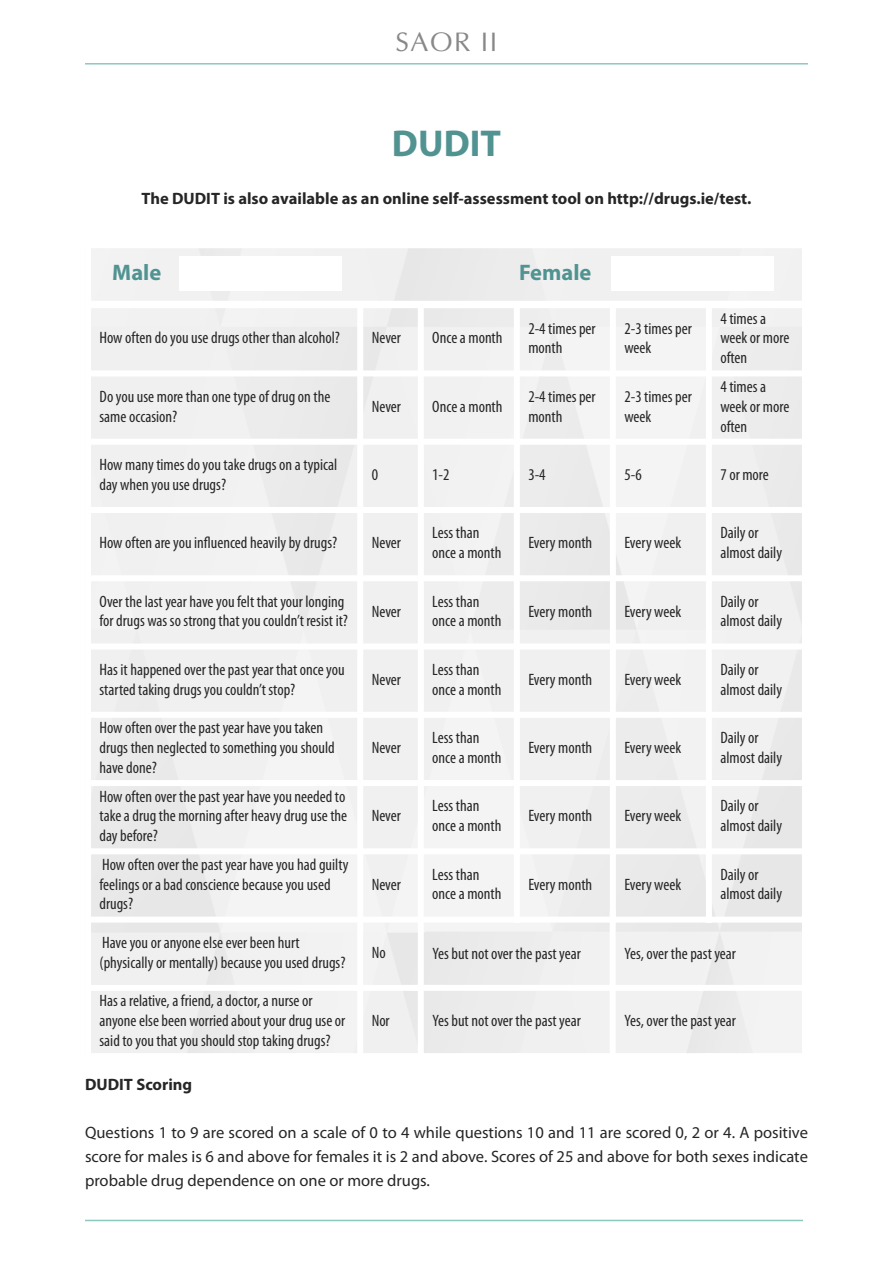
<style>
.page{position:relative;width:893px;height:1263px;background:#fff}
.page>*{position:absolute;margin:0;border:0;box-sizing:border-box;transform-origin:0 0}
.t1{font:700 37.5px "Myriad Pro";color:#519391}
.t2{font:27px "Optima";letter-spacing:.055em;color:#888}
.t3{font:700 22.5px "Myriad Pro";color:#519391}
.t4{font:condensed 16.5px/19.8px "Myriad Pro";color:#272627}
.t5{font:16.5px/24px "Myriad Pro";color:#272627;text-align:justify}
.t6{font:700 16.5px "Myriad Pro";color:#272627}
</style>
<div class="page">
<hr style="left:85px;top:1220px;width:718px;height:1px;background:#8dc8bf">
<hr style="left:85px;top:63px;width:723px;height:2px;background:#8dc8bf">
<div style="left:85px;top:242px;width:723px;height:65px;border:6px solid #fff"></div>
<div style="left:85px;top:302px;width:723px;height:6px;background:#fff"></div>
<div style="left:425px;top:923px;width:376px;height:129px;background:#f0f0f0"></div>
<div style="left:412px;top:985px;width:391px;height:6px;background:#fff"></div>
<div style="left:610px;top:910px;width:6px;height:155px;background:#fff"></div>
<h2 class="t2" style="left:396px;top:26px;width:103px">SAOR II</h2>
<h1 class="t1" style="left:392px;top:129px;width:111px">DUDIT</h1>
<p class="t6" style="left:142px;top:192px;width:611px">The DUDIT is also available as an online self-assessment tool on http://drugs.ie/test.</p>
<h3 class="t3" style="left:112px;top:264px;width:51px">Male</h3>
<h3 class="t3" style="left:519px;top:264px;width:74px">Female</h3>
<p class="t4" style="left:100px;top:329px;width:242px">How often do you use drugs other than alcohol?</p>
<p class="t4" style="left:372px;top:329px;width:31px">Never</p>
<p class="t4" style="left:432px;top:329px;width:72px">Once a month</p>
<p class="t4" style="left:528px;top:320px;width:69px">2-4 times per month</p>
<p class="t4" style="left:624px;top:320px;width:69px">2-3 times per week</p>
<p class="t4" style="left:720px;top:310px;width:70px">4 times a week or more often</p>
<p class="t4" style="left:100px;top:388px;width:232px">Do you use more than one type of drug on the same occasion?</p>
<p class="t4" style="left:372px;top:398px;width:31px">Never</p>
<p class="t4" style="left:432px;top:398px;width:72px">Once a month</p>
<p class="t4" style="left:528px;top:388px;width:69px">2-4 times per month</p>
<p class="t4" style="left:624px;top:388px;width:69px">2-3 times per week</p>
<p class="t4" style="left:720px;top:378px;width:70px">4 times a week or more often</p>
<p class="t4" style="left:100px;top:456px;width:239px">How many times do you take drugs on a typical day when you use drugs?</p>
<p class="t4" style="left:372px;top:466px;width:8px">0</p>
<p class="t4" style="left:432px;top:466px;width:19px">1-2</p>
<p class="t4" style="left:528px;top:466px;width:19px">3-4</p>
<p class="t4" style="left:624px;top:466px;width:19px">5-6</p>
<p class="t4" style="left:720px;top:466px;width:50px">7 or more</p>
<p class="t4" style="left:100px;top:534px;width:239px">How often are you influenced heavily by drugs?</p>
<p class="t4" style="left:372px;top:534px;width:31px">Never</p>
<p class="t4" style="left:432px;top:524px;width:71px">Less than once a month</p>
<p class="t4" style="left:528px;top:534px;width:65px">Every month</p>
<p class="t4" style="left:624px;top:534px;width:58px">Every week</p>
<p class="t4" style="left:720px;top:524px;width:63px">Daily or almost daily</p>
<p class="t4" style="left:100px;top:593px;width:250px">Over the last year have you felt that your longing for drugs was so strong that you couldn’t resist it?</p>
<p class="t4" style="left:372px;top:602px;width:31px">Never</p>
<p class="t4" style="left:432px;top:593px;width:71px">Less than once a month</p>
<p class="t4" style="left:528px;top:602px;width:65px">Every month</p>
<p class="t4" style="left:624px;top:602px;width:58px">Every week</p>
<p class="t4" style="left:720px;top:593px;width:63px">Daily or almost daily</p>
<p class="t4" style="left:100px;top:661px;width:247px">Has it happened over the past year that once you started taking drugs you couldn’t stop?</p>
<p class="t4" style="left:372px;top:671px;width:31px">Never</p>
<p class="t4" style="left:432px;top:661px;width:71px">Less than once a month</p>
<p class="t4" style="left:528px;top:671px;width:65px">Every month</p>
<p class="t4" style="left:624px;top:671px;width:58px">Every week</p>
<p class="t4" style="left:720px;top:661px;width:63px">Daily or almost daily</p>
<p class="t4" style="left:100px;top:719px;width:237px">How often over the past year have you taken drugs then neglected to something you should have done?</p>
<p class="t4" style="left:372px;top:739px;width:31px">Never</p>
<p class="t4" style="left:432px;top:729px;width:71px">Less than once a month</p>
<p class="t4" style="left:528px;top:739px;width:65px">Every month</p>
<p class="t4" style="left:624px;top:739px;width:58px">Every week</p>
<p class="t4" style="left:720px;top:729px;width:63px">Daily or almost daily</p>
<p class="t4" style="left:100px;top:787px;width:249px;text-align:justify">How often over the past year have you needed to take a drug the morning after heavy drug use the day before?</p>
<p class="t4" style="left:100px;top:856px;width:250px">How often over the past year have you had guilty feelings or a bad conscience because you used drugs?</p>
<p class="t4" style="left:372px;top:807px;width:31px">Never</p>
<p class="t4" style="left:432px;top:797px;width:71px">Less than once a month</p>
<p class="t4" style="left:528px;top:807px;width:65px">Every month</p>
<p class="t4" style="left:624px;top:807px;width:58px">Every week</p>
<p class="t4" style="left:720px;top:797px;width:63px">Daily or almost daily</p>
<p class="t4" style="left:372px;top:876px;width:31px">Never</p>
<p class="t4" style="left:432px;top:866px;width:71px">Less than once a month</p>
<p class="t4" style="left:528px;top:876px;width:65px">Every month</p>
<p class="t4" style="left:624px;top:876px;width:58px">Every week</p>
<p class="t4" style="left:720px;top:866px;width:63px">Daily or almost daily</p>
<p class="t4" style="left:100px;top:934px;width:247px">Have you or anyone else ever been hurt (physically or mentally) because you used drugs?</p>
<p class="t4" style="left:372px;top:944px;width:15px">No</p>
<p class="t4" style="left:100px;top:992px;width:247px">Has a relative, a friend, a doctor, a nurse or anyone else been worried about your drug use or said to you that you should stop taking drugs?</p>
<p class="t4" style="left:372px;top:1012px;width:20px">Nor</p>
<p class="t4" style="left:433px;top:945px;width:150px">Yes but not over the past year</p>
<p class="t4" style="left:625px;top:945px;width:113px">Yes, over the past year</p>
<p class="t4" style="left:433px;top:1012px;width:150px">Yes but not over the past year</p>
<p class="t4" style="left:625px;top:1012px;width:113px">Yes, over the past year</p>
<p class="t6" style="left:85px;top:1079px;width:109px">DUDIT Scoring</p>
<p class="t5" style="left:85px;top:1122px;width:724px">Questions 1 to 9 are scored on a scale of 0 to 4 while questions 10 and 11 are scored 0, 2 or 4. A positive score for males is 6 and above for females it is 2 and above. Scores of 25 and above for both sexes indicate probable drug dependence on one or more drugs.</p>
</div>
